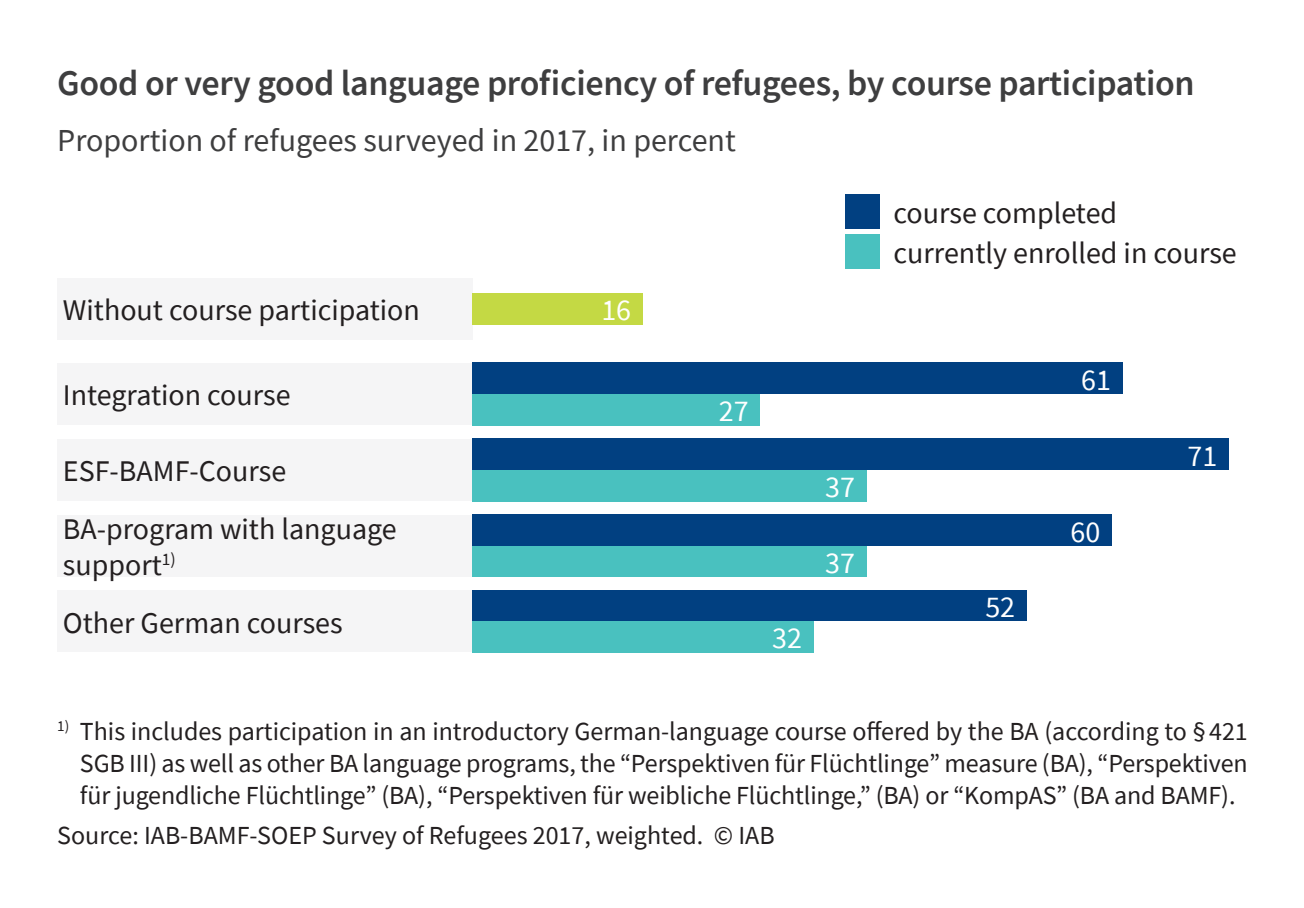
<style>
.page{position:relative;width:1304px;height:908px;background:#fff}
.page>*{position:absolute;margin:0;border:0;box-sizing:border-box;transform-origin:0 0}
.Graphiküberschrift{font:600 36px "Source Sans Pro";letter-spacing:-.01em;color:#3e3e3f}
.Graphik_Kasten-Abbil{font:32px "Source Sans Pro";color:#3e3e3f}
.Graphiktext{font:30px/36px "Source Sans Pro";color:#231f20}
.Graphiktext-2{font:30px "Source Sans Pro";color:#fff}
.Graphiktext-Anmerkun{font:26px/32px "Source Sans Pro";letter-spacing:-.005em;color:#231f20;text-align:justify}
.Graphiktext-Quelle{font:26px "Source Sans Pro";color:#231f20}
</style>
<div class="page">
<div style="left:57px;top:278px;width:415px;height:62px;background:#f5f5f6"></div>
<div style="left:472px;top:293px;width:170px;height:31px;background:#c4d944"></div>
<div style="left:57px;top:363px;width:415px;height:61px;background:#f5f5f6"></div>
<div style="left:472px;top:362px;width:650px;height:32px;background:#014081"></div>
<div style="left:472px;top:394px;width:288px;height:31px;background:#49c1bf"></div>
<div style="left:57px;top:438px;width:415px;height:62px;background:#f5f5f6"></div>
<div style="left:472px;top:438px;width:757px;height:32px;background:#014081"></div>
<div style="left:472px;top:470px;width:394px;height:31px;background:#49c1bf"></div>
<div style="left:57px;top:514px;width:415px;height:62px;background:#f5f5f6"></div>
<div style="left:472px;top:514px;width:640px;height:32px;background:#014081"></div>
<div style="left:472px;top:546px;width:394px;height:30px;background:#49c1bf"></div>
<div style="left:57px;top:590px;width:415px;height:62px;background:#f5f5f6"></div>
<div style="left:472px;top:590px;width:554px;height:31px;background:#014081"></div>
<div style="left:472px;top:621px;width:341px;height:31px;background:#49c1bf"></div>
<div style="left:846px;top:234px;width:34px;height:34px;background:#49c1bf"></div>
<div style="left:846px;top:194px;width:34px;height:34px;background:#014081"></div>
<p class="Graphiküberschrift" style="left:57px;top:60px;width:1139px">Good or very good language proficiency of refugees, by course participation</p>
<p class="Graphik_Kasten-Abbil" style="left:57px;top:120px;width:680px">Proportion of refugees surveyed in 2017, in percent</p>
<p class="Graphiktext" style="left:893px;top:195px;width:225px">course completed</p>
<p class="Graphiktext" style="left:63px;top:292px;width:358px">Without course participation</p>
<p class="Graphiktext-2" style="left:601px;top:291px;width:31px">16</p>
<p class="Graphiktext" style="left:63px;top:377px;width:229px">Integration course</p>
<p class="Graphiktext" style="left:63px;top:452px;width:225px">ESF-BAMF-Course</p>
<p class="Graphiktext-2" style="left:719px;top:391px;width:31px">27</p>
<p class="Graphiktext-2" style="left:825px;top:467px;width:31px">37</p>
<p class="Graphiktext" style="left:893px;top:234px;width:345px">currently enrolled in course</p>
<p class="Graphiktext-2" style="left:1081px;top:360px;width:31px">61</p>
<p class="Graphiktext-2" style="left:1187px;top:436px;width:31px">71</p>
<p class="Graphiktext" style="left:63px;top:510px;width:335px">BA-program with language support<sup>1)</sup></p>
<p class="Graphiktext-2" style="left:1070px;top:512px;width:31px">60</p>
<p class="Graphiktext-2" style="left:825px;top:543px;width:31px">37</p>
<p class="Graphiktext" style="left:63px;top:604px;width:281px">Other German courses</p>
<p class="Graphiktext-2" style="left:772px;top:618px;width:31px">32</p>
<p class="Graphiktext-2" style="left:985px;top:587px;width:31px">52</p>
<p class="Graphiktext-Anmerkun" style="left:80px;top:715px;width:1169px;text-indent:-23px"><sup>1)</sup> This includes participation in an introductory German-language course offered by the BA (according to § 421<br>SGB III) as well as other BA language programs, the “Perspektiven für Flüchtlinge” measure (BA), “Perspektiven für jugendliche Flüchtlinge” (BA), “Perspektiven für weibliche Flüchtlinge,” (BA) or “KompAS” (BA and BAMF).</p>
<p class="Graphiktext-Quelle" style="left:57px;top:818px;width:719px">Source: IAB-BAMF-SOEP Survey of Refugees 2017, weighted. © IAB</p>
</div>
